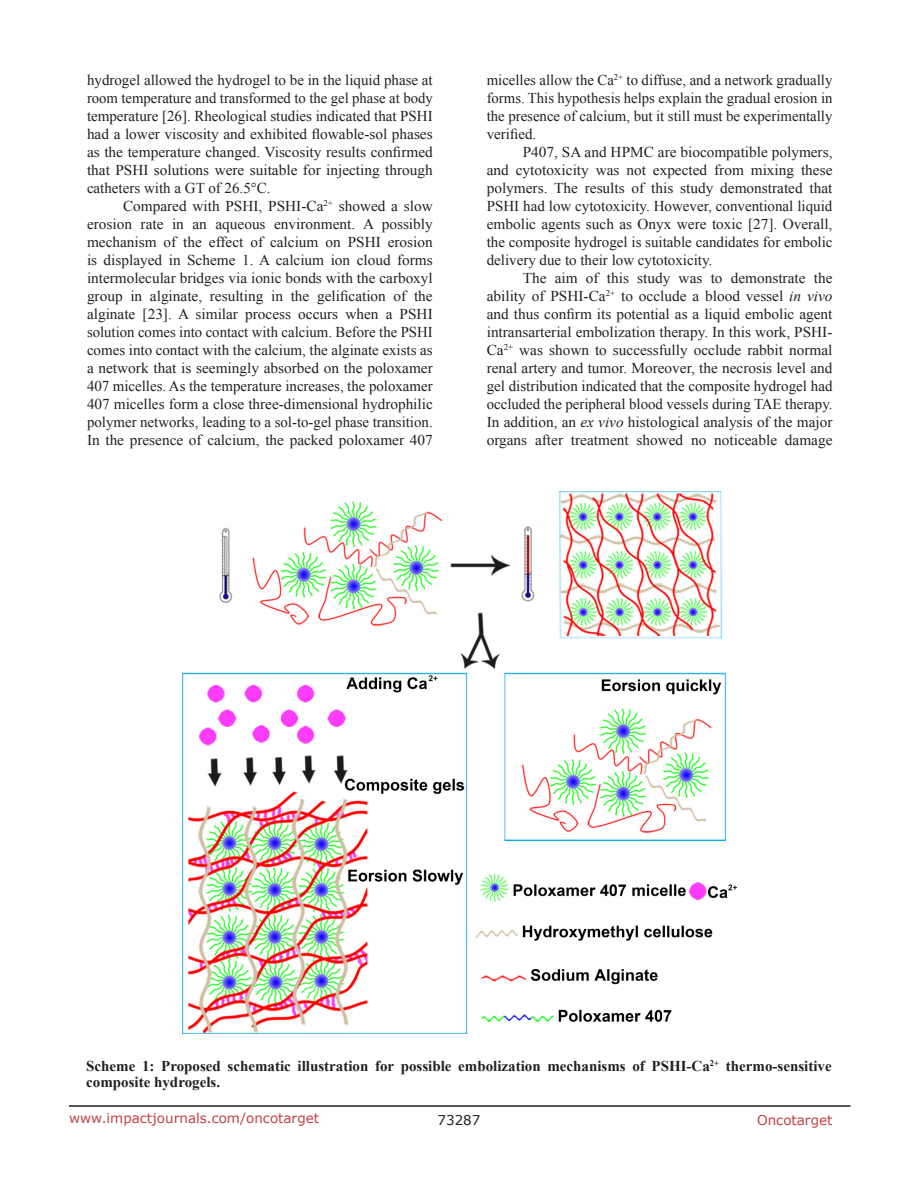
<style>
.page{position:relative;width:918px;height:1188px;background:#fff}
.page>*{position:absolute;margin:0;border:0;box-sizing:border-box;transform-origin:0 0}
.BodyText{font:15px/18px "Times New Roman";color:#231f20;text-align:justify}
.figuretext{font:700 15px/16.2px "Times New Roman";color:#231f20}
.t1{font:13.5px "Verdana";color:#c24141}
.t2{font:13.5px "Verdana";color:#231f20}
.s1{font-style:italic}
</style>
<div class="page">
<hr style="left:69px;top:1105px;width:781px;height:2px;background:#231f20">
<img style="left:183px;top:492px;width:554px;height:542px">
<p class="BodyText" style="left:87px;top:71px;width:347px">hydrogel allowed the hydrogel to be in the liquid phase at room temperature and transformed to the gel phase at body temperature [26]. Rheological studies indicated that PSHI had a lower viscosity and exhibited flowable-sol phases as the temperature changed. Viscosity results confirmed that PSHI solutions were suitable for injecting through catheters with a GT of 26.5°C.</p>
<p class="BodyText" style="left:87px;top:197px;width:347px;text-indent:36px">Compared with PSHI, PSHI-Ca<sup>2+</sup> showed a slow erosion rate in an aqueous environment. A possibly mechanism of the effect of calcium on PSHI erosion is displayed in Scheme 1. A calcium ion cloud forms intermolecular bridges via ionic bonds with the carboxyl group in alginate, resulting in the gelification of the alginate [23]. A similar process occurs when a PSHI solution comes into contact with calcium. Before the PSHI comes into contact with the calcium, the alginate exists as a network that is seemingly absorbed on the poloxamer 407 micelles. As the temperature increases, the poloxamer 407 micelles form a close three-dimensional hydrophilic polymer networks, leading to a sol-to-gel phase transition.<br>In the presence of calcium, the packed poloxamer 407</p>
<p class="BodyText" style="left:487px;top:71px;width:347px">micelles allow the Ca<sup>2+</sup> to diffuse, and a network gradually forms. This hypothesis helps explain the gradual erosion in the presence of calcium, but it still must be experimentally verified.</p>
<p class="BodyText" style="left:487px;top:143px;width:347px;text-indent:36px">P407, SA and HPMC are biocompatible polymers, and cytotoxicity was not expected from mixing these polymers. The results of this study demonstrated that PSHI had low cytotoxicity. However, conventional liquid embolic agents such as Onyx were toxic [27]. Overall, the composite hydrogel is suitable candidates for embolic delivery due to their low cytotoxicity.</p>
<p class="BodyText" style="left:487px;top:269px;width:347px;text-indent:36px">The aim of this study was to demonstrate the ability of PSHI-Ca<sup>2+</sup> to occlude a blood vessel <span class="s1">in vivo </span>and thus confirm its potential as a liquid embolic agent intransarterial embolization therapy. In this work, PSHI-Ca<sup>2+</sup> was shown to successfully occlude rabbit normal renal artery and tumor. Moreover, the necrosis level and gel distribution indicated that the composite hydrogel had occluded the peripheral blood vessels during TAE therapy.<br>In addition, an <span class="s1">ex vivo</span> histological analysis of the major organs after treatment showed no noticeable damage</p>
<p class="figuretext" style="left:86px;top:1058px;width:747px">Scheme 1: Proposed schematic illustration for possible embolization mechanisms of PSHI-Ca<sup>2+</sup> thermo-sensitive composite hydrogels.</p>
<p class="t1" style="left:69px;top:1109px;width:252px">www.impactjournals.com/oncotarget</p>
<p class="t2" style="left:438px;top:1111px;width:44px">73287</p>
<p class="t1" style="left:757px;top:1111px;width:77px">Oncotarget</p>
</div>
